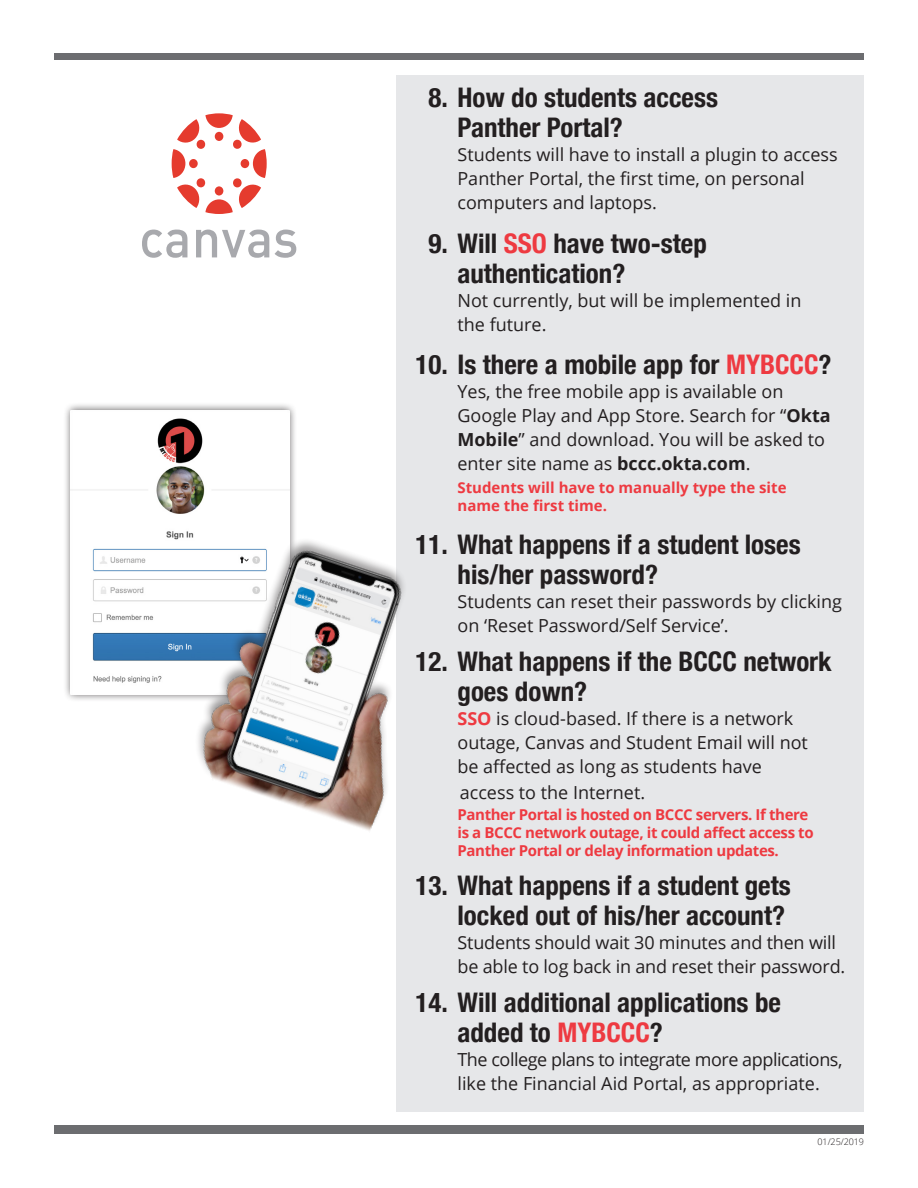
<style>
.page{position:relative;width:918px;height:1188px;background:#fff}
.page>*{position:absolute;margin:0;border:0;box-sizing:border-box;transform-origin:0 0}
.t1{font:700 condensed 27px/30px "Helvetica Neue";color:#231f20}
.t2{font:18px/24px "Open Sans";color:#231f20}
.t3{font:18px/24px "Open Sans";letter-spacing:-.025em;color:#231f20}
.t4{font:700 15px/18px "Open Sans";letter-spacing:-.025em;color:#ee3a41}
.t5{font:700 15px/18px "Open Sans";color:#ee3a41}
.t6{font:300 9px "Open Sans";letter-spacing:-.01em;color:#231f20}
.s1{color:#ee3a41}
.s2{font-weight:700}
.s3{font-weight:700;color:#ee3a41}
</style>
<div class="page">
<div style="left:397px;top:76px;width:467px;height:1036px;background:#e6e7e9"></div>
<div style="left:54px;top:53px;width:810px;height:7px;background:#6c6d70"></div>
<div style="left:54px;top:1125px;width:810px;height:9px;background:#6c6d70"></div>
<div style="left:63px;top:403px;width:235px;height:299px;background:#231f20;opacity:.75"></div>
<img style="left:71px;top:411px;width:219px;height:283px">
<img style="left:187px;top:532px;width:217px;height:303px">
<svg style="left:142px;top:230px;width:45px;height:28px"></svg>
<svg style="left:196px;top:230px;width:73px;height:28px"></svg>
<svg style="left:275px;top:230px;width:21px;height:28px"></svg>
<svg style="left:172px;top:113px;width:95px;height:101px"></svg>
<h1 class="t1" style="left:458px;top:81px;width:262px;text-indent:-29px">8. How do students access<br>Panther Portal?</h1>
<p class="t2" style="left:457px;top:142px;width:382px">Students will have to install a plugin to access<br>Panther Portal, the first time, on personal computers and laptops.</p>
<h1 class="t1" style="left:458px;top:226px;width:251px;text-indent:-29px">9. Will <span class="s1">SSO</span> have two-step authentication?</h1>
<p class="t2" style="left:457px;top:288px;width:345px">Not currently, but will be implemented in the future.</p>
<h1 class="t1" style="left:416px;top:348px;width:418px">10. Is there a mobile app for <span class="s1">MYBCCC</span>?</h1>
<p class="t2" style="left:457px;top:379px;width:375px">Yes, the free mobile app is available on Google Play and App Store. Search for “<span class="s2">Okta Mobile</span>” and download. You will be asked to enter site name as <span class="s2">bccc.okta.com</span>.</p>
<p class="t5" style="left:458px;top:478px;width:331px">Students will have to manually type the site name the first time.</p>
<h1 class="t1" style="left:458px;top:528px;width:345px;text-indent:-42px">11. What happens if a student loses his/her password?</h1>
<p class="t2" style="left:457px;top:589px;width:386px">Students can reset their passwords by clicking on ‘Reset Password/Self Service’.</p>
<h1 class="t1" style="left:458px;top:645px;width:376px;text-indent:-42px">12. What happens if the BCCC network goes down?</h1>
<p class="t2" style="left:457px;top:706px;width:352px;line-height:24.5px"><span class="s3">SSO</span> is cloud-based. If there is a network outage, Canvas and Student Email will not be affected as long as students have access to the Internet.</p>
<p class="t4" style="left:458px;top:805px;width:358px">Panther Portal is hosted on BCCC servers. If there is a BCCC network outage, it could affect access to<br>Panther Portal or delay information updates.</p>
<h1 class="t1" style="left:416px;top:869px;width:377px;text-align:right">13. What happens if a student gets locked out of his/her account?</h1>
<p class="t2" style="left:457px;top:930px;width:389px">Students should wait 30 minutes and then will be able to log back in and reset their password.</p>
<h1 class="t1" style="left:458px;top:986px;width:325px;text-indent:-42px">14. Will additional applications be added to <span class="s1">MYBCCC</span>?</h1>
<p class="t3" style="left:457px;top:1047px;width:387px">The college plans to integrate more applications, like the Financial Aid Portal, as appropriate.</p>
<p class="t6" style="left:818px;top:1136px;width:48px">01/25/2019</p>
</div>
